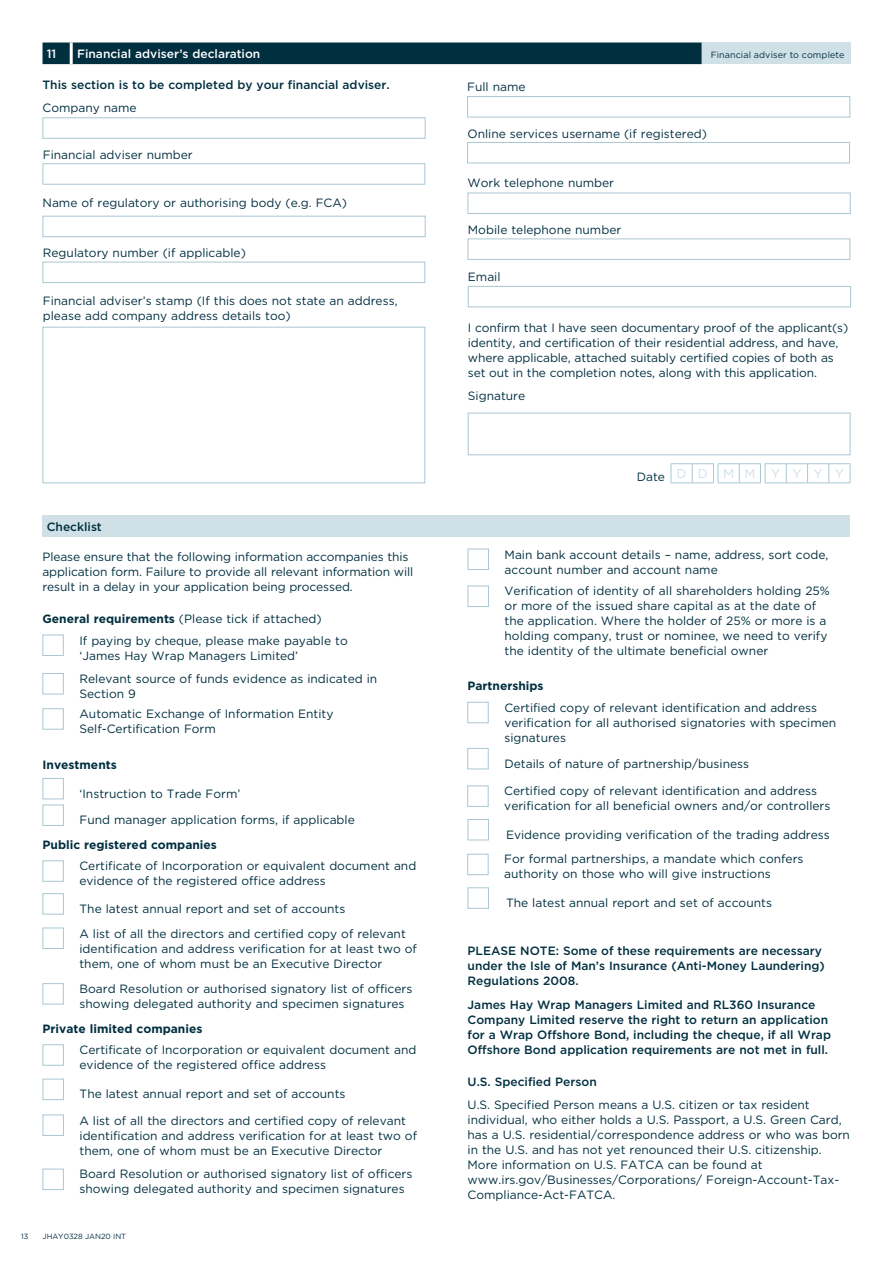
<style>
.page{position:relative;width:893px;height:1263px;background:#fff}
.page>*{position:absolute;margin:0;border:0;box-sizing:border-box;transform-origin:0 0}
.t1{font:12.75px "Gotham";letter-spacing:.95em;color:#d0e0e7}
.t2{font:12px/15px "Gotham";color:#002f40}
.t3{font:500 12px/15px "Gotham";color:#002f40}
.t4{font:700 12px "Gotham";color:#002f40}
.t5{font:500 12px "Gotham";color:#fff}
.t6{font:9px "Gotham";letter-spacing:.01em;color:#002f40}
.t7{font:7.5px "Gotham";color:#002f40}
.s1{font-weight:700}
</style>
<div class="page">
<div style="left:43px;top:43px;width:659px;height:21px;background:#002f40"></div>
<div style="left:702px;top:43px;width:148px;height:21px;background:#d0e0e7"></div>
<hr style="left:70px;top:43px;width:3px;height:21px;background:#fff">
<div style="left:43px;top:117px;width:383px;height:22px;background:#fff;border:1px solid #aac7d2"></div>
<div style="left:43px;top:163px;width:382px;height:22px;background:#fff;border:1px solid #aac7d2"></div>
<div style="left:43px;top:216px;width:383px;height:21px;background:#fff;border:1px solid #aac7d2"></div>
<div style="left:43px;top:262px;width:382px;height:21px;background:#fff;border:1px solid #aac7d2"></div>
<div style="left:43px;top:327px;width:382px;height:156px;background:#fff;border:1px solid #aac7d2"></div>
<div style="left:467px;top:96px;width:383px;height:21px;background:#fff;border:1px solid #aac7d2"></div>
<div style="left:467px;top:142px;width:383px;height:21px;background:#fff;border:1px solid #aac7d2"></div>
<div style="left:468px;top:193px;width:383px;height:21px;background:#fff;border:1px solid #aac7d2"></div>
<div style="left:468px;top:239px;width:382px;height:21px;background:#fff;border:1px solid #aac7d2"></div>
<div style="left:468px;top:286px;width:383px;height:21px;background:#fff;border:1px solid #aac7d2"></div>
<div style="left:468px;top:413px;width:382px;height:42px;background:#fff;border:1px solid #aac7d2"></div>
<svg style="left:671px;top:463px;width:180px;height:20px"></svg>
<div style="left:43px;top:515px;width:807px;height:22px;background:#d0e0e7"></div>
<div style="left:42px;top:635px;width:22px;height:21px;background:#fff;border:1px solid #aac7d2"></div>
<div style="left:42px;top:673px;width:22px;height:21px;background:#fff;border:1px solid #aac7d2"></div>
<div style="left:42px;top:860px;width:22px;height:22px;background:#fff;border:1px solid #aac7d2"></div>
<div style="left:43px;top:778px;width:21px;height:21px;background:#fff;border:1px solid #aac7d2"></div>
<div style="left:43px;top:804px;width:21px;height:22px;background:#fff;border:1px solid #aac7d2"></div>
<div style="left:43px;top:893px;width:21px;height:21px;background:#fff;border:1px solid #aac7d2"></div>
<div style="left:43px;top:928px;width:21px;height:21px;background:#fff;border:1px solid #aac7d2"></div>
<div style="left:42px;top:983px;width:22px;height:21px;background:#fff;border:1px solid #aac7d2"></div>
<div style="left:43px;top:1044px;width:21px;height:21px;background:#fff;border:1px solid #aac7d2"></div>
<div style="left:43px;top:1079px;width:21px;height:21px;background:#fff;border:1px solid #aac7d2"></div>
<div style="left:43px;top:1114px;width:21px;height:22px;background:#fff;border:1px solid #aac7d2"></div>
<div style="left:43px;top:1169px;width:21px;height:21px;background:#fff;border:1px solid #aac7d2"></div>
<div style="left:468px;top:549px;width:21px;height:21px;background:#fff;border:1px solid #aac7d2"></div>
<div style="left:468px;top:586px;width:21px;height:21px;background:#fff;border:1px solid #aac7d2"></div>
<div style="left:467px;top:702px;width:22px;height:21px;background:#fff;border:1px solid #aac7d2"></div>
<div style="left:467px;top:748px;width:22px;height:21px;background:#fff;border:1px solid #aac7d2"></div>
<div style="left:468px;top:819px;width:21px;height:21px;background:#fff;border:1px solid #aac7d2"></div>
<div style="left:467px;top:785px;width:22px;height:22px;background:#fff;border:1px solid #aac7d2"></div>
<div style="left:468px;top:887px;width:21px;height:22px;background:#fff;border:1px solid #aac7d2"></div>
<div style="left:467px;top:854px;width:22px;height:21px;background:#fff;border:1px solid #aac7d2"></div>
<div style="left:42px;top:708px;width:22px;height:22px;background:#fff;border:1px solid #aac7d2"></div>
<p class="t5" style="left:47px;top:46px;width:11px">11</p>
<p class="t5" style="left:77px;top:46px;width:185px">Financial adviser’s declaration</p>
<p class="t6" style="left:711px;top:49px;width:135px">Financial adviser to complete</p>
<p class="t3" style="left:43px;top:77px;width:349px">This section is to be completed by your financial adviser.</p>
<p class="t2" style="left:467px;top:79px;width:60px">Full name</p>
<p class="t2" style="left:468px;top:126px;width:241px">Online services username (if registered)</p>
<p class="t2" style="left:468px;top:175px;width:148px">Work telephone number</p>
<p class="t2" style="left:468px;top:222px;width:155px">Mobile telephone number</p>
<p class="t2" style="left:468px;top:269px;width:34px">Email</p>
<p class="t2" style="left:43px;top:100px;width:96px">Company name</p>
<p class="t2" style="left:43px;top:147px;width:151px">Financial adviser number</p>
<p class="t2" style="left:43px;top:195px;width:306px">Name of regulatory or authorising body (e.g. FCA)</p>
<p class="t2" style="left:43px;top:245px;width:205px">Regulatory number (if applicable)</p>
<p class="t2" style="left:43px;top:293px;width:356px">Financial adviser’s stamp (If this does not state an address, please add company address details too)</p>
<p class="t2" style="left:468px;top:320px;width:382px">I confirm that I have seen documentary proof of the applicant(s) identity, and certification of their residential address, and have, where applicable, attached suitably certified copies of both as set out in the completion notes, along with this application.</p>
<p class="t2" style="left:468px;top:388px;width:59px">Signature</p>
<p class="t3" style="left:47px;top:519px;width:57px">Checklist</p>
<p class="t2" style="left:42px;top:549px;width:372px">Please ensure that the following information accompanies this application form. Failure to provide all relevant information will result in a delay in your application being processed.</p>
<p class="t2" style="left:79px;top:608px;width:270px;line-height:21.5px;text-indent:-37px"><span class="s1">General requirements</span> (Please tick if attached)<br>If paying by cheque, please make payable to</p>
<p class="t2" style="left:79px;top:643px;width:299px;line-height:23.2px">‘James Hay Wrap Managers Limited’<br>Relevant source of funds evidence as indicated in</p>
<p class="t2" style="left:79px;top:686px;width:58px">Section 9</p>
<p class="t2" style="left:79px;top:706px;width:256px">Automatic Exchange of Information Entity<br>Self-Certification Form</p>
<p class="t4" style="left:43px;top:756px;width:76px">Investments</p>
<p class="t2" style="left:80px;top:786px;width:162px">‘Instruction to Trade Form’</p>
<p class="t2" style="left:80px;top:812px;width:277px">Fund manager application forms, if applicable</p>
<p class="t4" style="left:43px;top:837px;width:176px">Public registered companies</p>
<p class="t2" style="left:79px;top:858px;width:338px">Certificate of Incorporation or equivalent document and evidence of the registered office address</p>
<p class="t2" style="left:79px;top:896px;width:328px;line-height:24.9px">The latest annual report and set of accounts<br>A list of all the directors and certified copy of relevant</p>
<p class="t2" style="left:79px;top:941px;width:339px">identification and address verification for at least two of them, one of whom must be an Executive Director</p>
<p class="t2" style="left:79px;top:981px;width:334px">Board Resolution or authorised signatory list of officers showing delegated authority and specimen signatures</p>
<p class="t4" style="left:43px;top:1020px;width:161px">Private limited companies</p>
<p class="t2" style="left:80px;top:1042px;width:338px">Certificate of Incorporation or equivalent document and evidence of the registered office address</p>
<p class="t2" style="left:80px;top:1086px;width:267px">The latest annual report and set of accounts</p>
<p class="t2" style="left:80px;top:1113px;width:339px">A list of all the directors and certified copy of relevant identification and address verification for at least two of them, one of whom must be an Executive Director</p>
<p class="t2" style="left:80px;top:1166px;width:334px">Board Resolution or authorised signatory list of officers showing delegated authority and specimen signatures</p>
<p class="t7" style="left:21px;top:1232px;width:9px">13</p>
<p class="t7" style="left:43px;top:1232px;width:85px">JHAY0328 JAN20 INT</p>
<p class="t1" style="left:637px;top:466px;width:209px"><sub>Date</sub>DD MM YYYY</p>
<p class="t2" style="left:505px;top:546px;width:325px">Main bank account details – name, address, sort code, account number and account name</p>
<p class="t2" style="left:505px;top:583px;width:327px">Verification of identity of all shareholders holding 25% or more of the issued share capital as at the date of the application. Where the holder of 25% or more is a holding company, trust or nominee, we need to verify the identity of the ultimate beneficial owner</p>
<p class="t4" style="left:467px;top:678px;width:78px">Partnerships</p>
<p class="t2" style="left:504px;top:700px;width:333px">Certified copy of relevant identification and address verification for all authorised signatories with specimen signatures</p>
<p class="t2" style="left:504px;top:756px;width:246px">Details of nature of partnership/business</p>
<p class="t2" style="left:504px;top:783px;width:328px">Certified copy of relevant identification and address verification for all beneficial owners and/or controllers</p>
<p class="t2" style="left:506px;top:827px;width:325px">Evidence providing verification of the trading address</p>
<p class="t2" style="left:504px;top:851px;width:301px">For formal partnerships, a mandate which confers authority on those who will give instructions</p>
<p class="t2" style="left:506px;top:895px;width:267px">The latest annual report and set of accounts</p>
<p class="t3" style="left:468px;top:943px;width:359px">PLEASE NOTE: Some of these requirements are necessary under the Isle of Man’s Insurance (Anti-Money Laundering)<br>Regulations 2008.</p>
<p class="t3" style="left:468px;top:996px;width:365px">James Hay Wrap Managers Limited and RL360 Insurance Company Limited reserve the right to return an application for a Wrap Offshore Bond, including the cheque, if all Wrap Offshore Bond application requirements are not met in full.</p>
<p class="t3" style="left:468px;top:1073px;width:131px">U.S. Specified Person</p>
<p class="t2" style="left:468px;top:1097px;width:384px">U.S. Specified Person means a U.S. citizen or tax resident individual, who either holds a U.S. Passport, a U.S. Green Card, has a U.S. residential/correspondence address or who was born in the U.S. and has not yet renounced their U.S. citizenship.<br>More information on U.S. FATCA can be found at www.irs.gov/Businesses/Corporations/ Foreign-Account-Tax-Compliance-Act-FATCA.</p>
</div>
